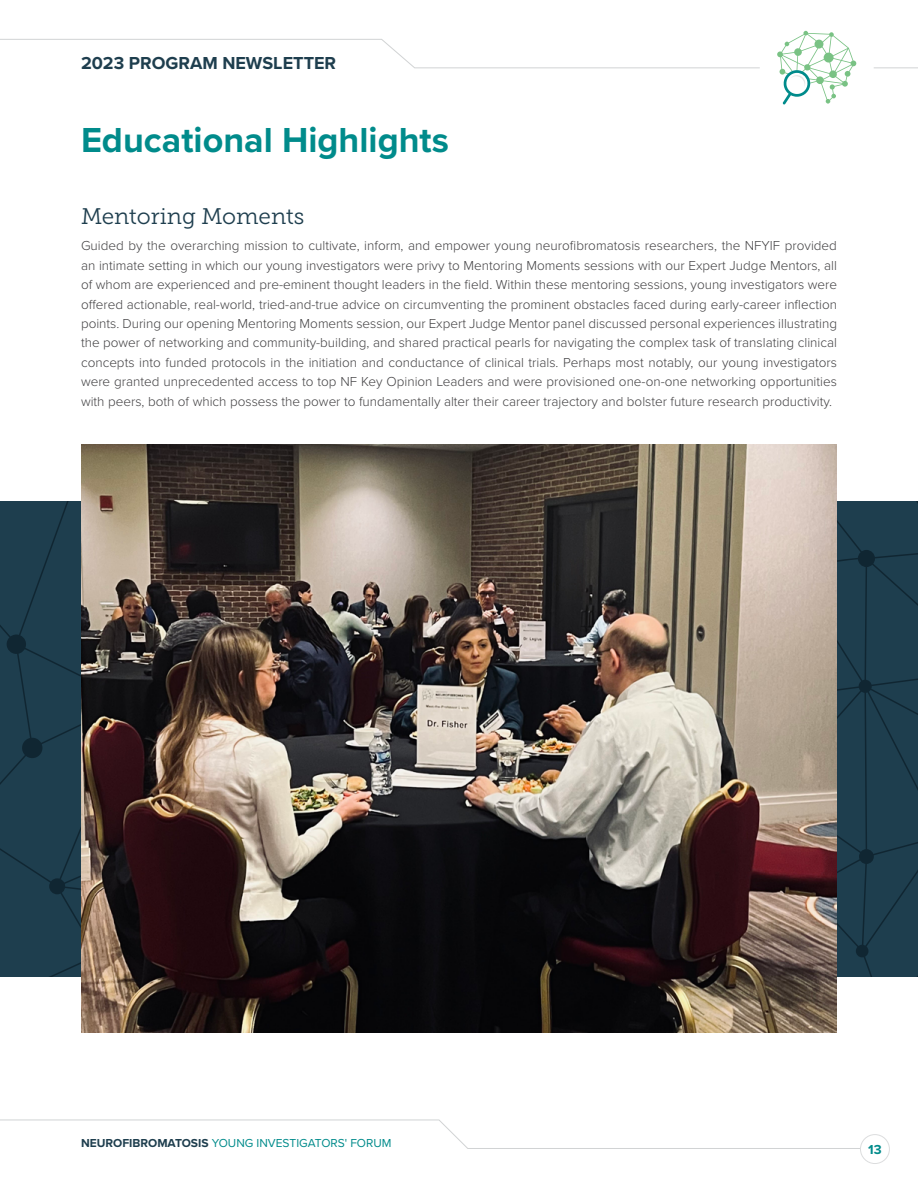
<style>
.page{position:relative;width:918px;height:1188px;background:#fff}
.page>*{position:absolute;margin:0;border:0;box-sizing:border-box;transform-origin:0 0}
.t1{font:700 36px "Proxima Nova";color:#008b8b}
.t2{font:22.5px "Museo Slab 300";color:#1e3e4e}
.t3{font:700 18px "Proxima Nova";color:#1e3e4e}
.t4{font:300 13.5px/19.5px "Proxima Nova";color:#414042;text-align:justify}
.t5{font:700 13.5px "Proxima Nova";color:#008b8b}
.t6{font:12px "Proxima Nova";color:#008b8b}
.s1{font-weight:700;color:#1e3e4e}
</style>
<div class="page">
<svg style="left:0;top:39px;width:760px;height:30px"></svg>
<svg style="left:0;top:1119px;width:868px;height:30px"></svg>
<div style="left:860px;top:1135px;width:29px;height:29px;background:#fff;border-radius:50%"></div>
<div style="left:860px;top:1134px;width:30px;height:30px;border:1px solid #dcddde;border-radius:50%"></div>
<hr style="left:874px;top:67px;width:44px;height:1px;background:#d1d3d4">
<svg style="left:777px;top:31px;width:79px;height:73px"></svg>
<div style="left:0;top:501px;width:918px;height:475px;background:#1e3e4e"></div>
<div style="left:859px;top:680px;width:13px;height:13px;background:#102632;border-radius:50%"></div>
<div style="left:22px;top:738px;width:20px;height:20px;background:#102632;border-radius:50%"></div>
<img style="left:81px;top:445px;width:756px;height:587px">
<h3 class="t3" style="left:81px;top:49px;width:257px">2023 PROGRAM NEWSLETTER</h3>
<h1 class="t1" style="left:81px;top:113px;width:369px">Educational Highlights</h1>
<h2 class="t2" style="left:81px;top:204px;width:225px">Mentoring Moments</h2>
<p class="t4" style="left:81px;top:235px;width:758px">Guided by the overarching mission to cultivate, inform, and empower young neurofibromatosis researchers, the NFYIF provided an intimate setting in which our young investigators were privy to Mentoring Moments sessions with our Expert Judge Mentors, all of whom are experienced and pre-eminent thought leaders in the field. Within these mentoring sessions, young investigators were offered actionable, real-world, tried-and-true advice on circumventing the prominent obstacles faced during early-career inflection points. During our opening Mentoring Moments session, our Expert Judge Mentor panel discussed personal experiences illustrating the power of networking and community-building, and shared practical pearls for navigating the complex task of translating clinical concepts into funded protocols in the initiation and conductance of clinical trials. Perhaps most notably, our young investigators were granted unprecedented access to top NF Key Opinion Leaders and were provisioned one-on-one networking opportunities with peers, both of which possess the power to fundamentally alter their career trajectory and bolster future research productivity.</p>
<p class="t6" style="left:81px;top:1134px;width:312px"><span class="s1">NEUROFIBROMATOSIS</span> YOUNG INVESTIGATORS' FORUM</p>
<p class="t5" style="left:868px;top:1139px;width:15px">13</p>
</div>
